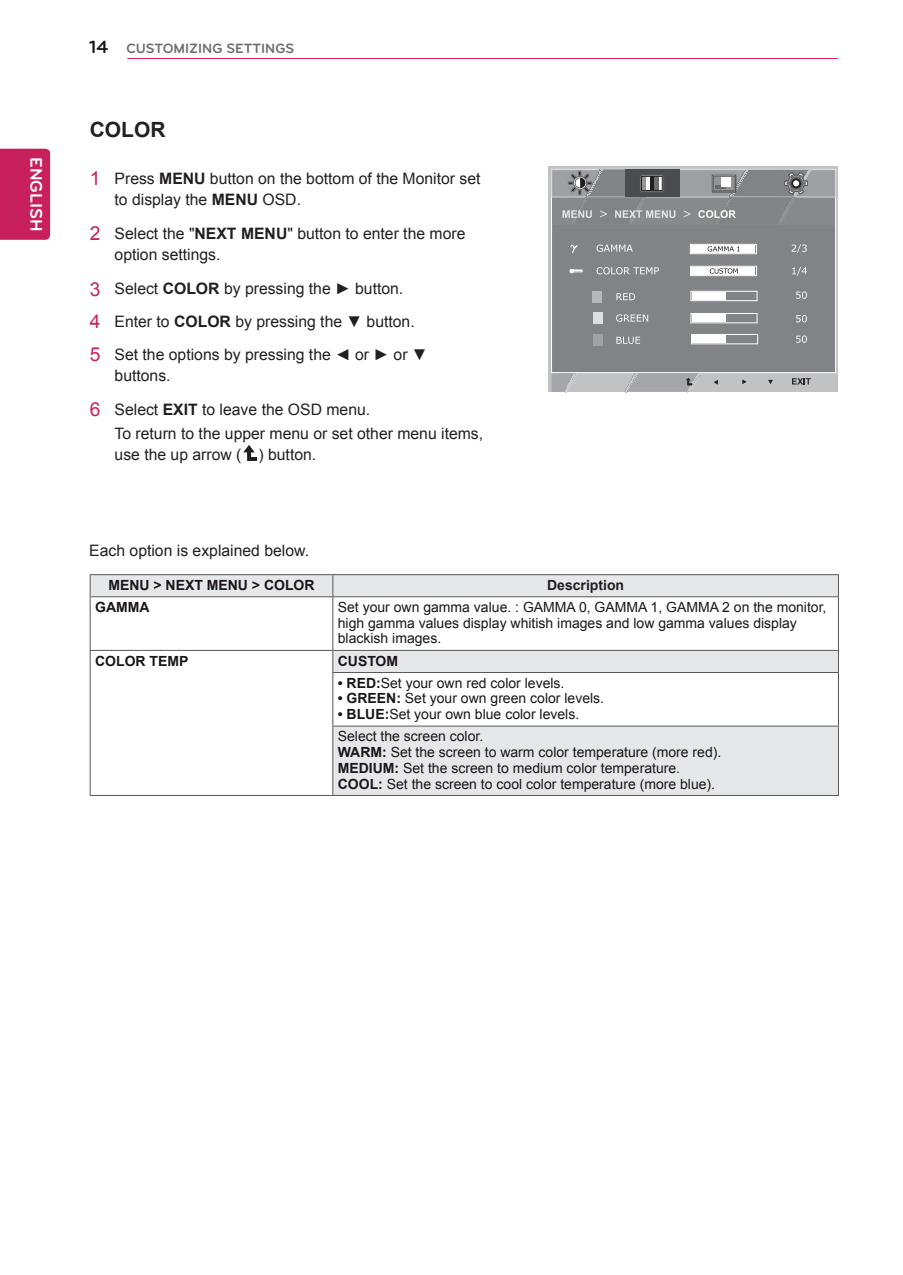
<style>
.page{position:relative;width:903px;height:1275px;background:#fff}
.page>*{position:absolute;margin:0;border:0;box-sizing:border-box;transform-origin:0 0}
.t1{font:700 21px "Arial";color:#231f20}
.t2{font:700 21px "Bryant LG";color:#fff}
.t3{font:700 18.38px "Bryant LG";color:#1a161a}
.t4{font:700 17.5px "Bryant LG";color:#fff}
.t5{font:15.75px/21px "Arial";color:#231f20}
.t6{font:14px/15.8px "Arial";color:#1a161a}
.t7{font:700 14px "Arial";color:#1a161a}
.t8{font:700 14px "Bryant LG";color:#6c6d70}
.t9{font:700 14px "Arial";color:#231f20}
.s1{font-size:19.25px;color:#c8205d}
.s2{font-weight:700}
</style>
<div class="page">
<hr style="left:127px;top:58px;width:711px;height:1px;background:#c8205d">
<div style="left:0;top:149px;width:50px;height:91px;background:#c8205d"></div>
<svg style="left:243px;top:445px;width:14px;height:16px"></svg>
<svg style="left:91px;top:575px;width:747px;height:220px"></svg>
<hr style="left:90px;top:574px;width:243px;height:1px;background:#57585a">
<svg style="left:90px;top:575px;width:1px;height:21px"></svg>
<hr style="left:333px;top:596px;width:506px;height:1px;background:#57585a">
<hr style="left:838px;top:597px;width:1px;height:53px;background:#57585a">
<hr style="left:838px;top:673px;width:1px;height:53px;background:#57585a">
<hr style="left:333px;top:574px;width:506px;height:1px;background:#57585a">
<svg style="left:332px;top:575px;width:1px;height:21px"></svg>
<svg style="left:838px;top:575px;width:1px;height:21px"></svg>
<hr style="left:90px;top:650px;width:243px;height:1px;background:#57585a">
<hr style="left:90px;top:596px;width:243px;height:1px;background:#57585a">
<hr style="left:90px;top:597px;width:1px;height:53px;background:#57585a">
<hr style="left:332px;top:597px;width:1px;height:53px;background:#57585a">
<svg style="left:90px;top:651px;width:1px;height:21px"></svg>
<hr style="left:90px;top:672px;width:1px;height:54px;background:#57585a">
<hr style="left:332px;top:673px;width:1px;height:53px;background:#57585a">
<hr style="left:90px;top:726px;width:1px;height:69px;background:#57585a">
<hr style="left:90px;top:795px;width:243px;height:1px;background:#57585a">
<hr style="left:333px;top:650px;width:506px;height:1px;background:#57585a">
<svg style="left:332px;top:651px;width:1px;height:21px"></svg>
<svg style="left:838px;top:651px;width:1px;height:21px"></svg>
<hr style="left:332px;top:672px;width:507px;height:1px;background:#57585a">
<hr style="left:332px;top:726px;width:507px;height:1px;background:#57585a">
<hr style="left:332px;top:726px;width:1px;height:69px;background:#57585a">
<hr style="left:838px;top:726px;width:1px;height:69px;background:#57585a">
<hr style="left:333px;top:795px;width:506px;height:1px;background:#57585a">
<div style="left:549px;top:167px;width:289px;height:225px;background:#c1c2c4"></div>
<div style="left:551px;top:169px;width:285px;height:204px;background:#818386;border:1px solid #fff"></div>
<div style="left:551px;top:169px;width:284px;height:28px;background:#9d9fa2;border:1px solid #d8d9db"></div>
<svg style="left:551px;top:373px;width:25px;height:20px"></svg>
<div style="left:552px;top:198px;width:283px;height:26px;background:#87898c"></div>
<svg style="left:624px;top:373px;width:77px;height:19px"></svg>
<svg style="left:713px;top:380px;width:5px;height:5px"></svg>
<svg style="left:742px;top:379px;width:5px;height:5px"></svg>
<svg style="left:768px;top:380px;width:5px;height:4px"></svg>
<svg style="left:792px;top:378px;width:19px;height:6px"></svg>
<div style="left:690px;top:244px;width:67px;height:10px;border:1px solid #fff"></div>
<div style="left:691px;top:245px;width:64px;height:8px;background:#fff"></div>
<div style="left:690px;top:266px;width:67px;height:10px;border:1px solid #fff"></div>
<div style="left:691px;top:267px;width:64px;height:8px;background:#fff"></div>
<svg style="left:791px;top:244px;width:16px;height:9px"></svg>
<svg style="left:796px;top:291px;width:11px;height:8px"></svg>
<svg style="left:796px;top:315px;width:11px;height:7px"></svg>
<svg style="left:796px;top:335px;width:11px;height:8px"></svg>
<svg style="left:570px;top:244px;width:8px;height:9px"></svg>
<svg style="left:570px;top:269px;width:12px;height:4px"></svg>
<svg style="left:596px;top:267px;width:63px;height:7px"></svg>
<svg style="left:596px;top:245px;width:37px;height:7px"></svg>
<svg style="left:708px;top:246px;width:32px;height:5px"></svg>
<svg style="left:710px;top:268px;width:28px;height:6px"></svg>
<div style="left:593px;top:291px;width:9px;height:12px;background:#b7b8bb"></div>
<svg style="left:616px;top:293px;width:19px;height:7px"></svg>
<div style="left:593px;top:313px;width:9px;height:11px;background:#dddee0"></div>
<svg style="left:616px;top:314px;width:32px;height:8px"></svg>
<svg style="left:616px;top:337px;width:24px;height:7px"></svg>
<div style="left:691px;top:291px;width:66px;height:10px;border:1px solid #fff"></div>
<div style="left:692px;top:292px;width:33px;height:8px;background:#fff"></div>
<div style="left:691px;top:313px;width:66px;height:10px;border:1px solid #fff"></div>
<div style="left:692px;top:315px;width:33px;height:7px;background:#fff"></div>
<div style="left:691px;top:334px;width:67px;height:10px;border:1px solid #fff"></div>
<div style="left:693px;top:336px;width:33px;height:7px;background:#fff"></div>
<div style="left:625px;top:170px;width:55px;height:27px;background:#4b4c4d"></div>
<div style="left:593px;top:334px;width:9px;height:12px;background:#a0a2a5"></div>
<svg style="left:792px;top:267px;width:15px;height:9px"></svg>
<svg style="left:684px;top:211px;width:6px;height:6px"></svg>
<svg style="left:562px;top:169px;width:113px;height:49px"></svg>
<svg style="left:698px;top:170px;width:114px;height:55px"></svg>
<svg style="left:712px;top:175px;width:24px;height:17px"></svg>
<div style="left:713px;top:176px;width:21px;height:15px;background:#939598;border:1px solid #69696c"></div>
<hr style="left:715px;top:185px;width:11px;height:4px;background:#69696c">
<div style="left:721px;top:177px;width:9px;height:10px;background:#fff"></div>
<p class="t4" style="left:47px;top:157px;width:76px;rotate:90deg">ENGLISH</p>
<h1 class="t2" style="left:48px;top:173px;width:44px;rotate:90deg">ENG</h1>
<h2 class="t3" style="left:89px;top:36px;width:20px">14</h2>
<p class="t8" style="left:126px;top:40px;width:169px">CUSTOMIZING SETTINGS</p>
<h1 class="t1" style="left:90px;top:116px;width:77px">COLOR</h1>
<p class="t5" style="left:115px;top:168px;width:367px;text-indent:-25px"><span class="s1">1</span> Press <span class="s2">MENU</span> button on the bottom of the Monitor set to display the <span class="s2">MENU</span> OSD.</p>
<p class="t5" style="left:115px;top:223px;width:352px;text-indent:-25px"><span class="s1">2</span> Select the "<span class="s2">NEXT MENU</span>" button to enter the more option settings.</p>
<p class="t5" style="left:90px;top:273px;width:339px;line-height:32.7px"><span class="s1">3</span> Select <span class="s2">COLOR</span> by pressing the ► button.<br><span class="s1">4</span> Enter to <span class="s2">COLOR</span> by pressing the ▼ button.<br><span class="s1">5</span> Set the options by pressing the ◄ or ► or ▼</p>
<p class="t5" style="left:90px;top:358px;width:282px;line-height:34.5px;text-indent:25px">buttons.<br><span class="s1">6</span> Select <span class="s2">EXIT</span> to leave the OSD menu.</p>
<p class="t5" style="left:115px;top:423px;width:370px">To return to the upper menu or set other menu items, use the up arrow ( ) button.</p>
<p class="t5" style="left:89px;top:540px;width:221px">Each option is explained below.</p>
<p class="t7" style="left:108px;top:576px;width:208px">MENU &gt; NEXT MENU &gt; COLOR</p>
<p class="t9" style="left:547px;top:576px;width:79px">Description</p>
<p class="t7" style="left:95px;top:598px;width:56px">GAMMA</p>
<p class="t6" style="left:338px;top:599px;width:490px">Set your own gamma value. : GAMMA 0, GAMMA 1, GAMMA 2 on the monitor, high gamma values display whitish images and low gamma values display blackish images.</p>
<p class="t7" style="left:95px;top:651px;width:95px">COLOR TEMP</p>
<p class="t7" style="left:338px;top:651px;width:62px">CUSTOM</p>
<p class="t6" style="left:338px;top:675px;width:228px"><span class="s2">• RED:</span>Set your own red color levels.</p>
<p class="t6" style="left:338px;top:691px;width:268px"><span class="s2">• GREEN:</span> Set your own green color levels.</p>
<p class="t6" style="left:338px;top:703px;width:243px;line-height:22.1px"><span class="s2">• BLUE:</span>Set your own blue color levels.<br>Select the screen color.</p>
<p class="t6" style="left:338px;top:744px;width:385px"><span class="s2">WARM:</span> Set the screen to warm color temperature (more red).<br><span class="s2">MEDIUM:</span> Set the screen to medium color temperature.<br><span class="s2">COOL:</span> Set the screen to cool color temperature (more blue).</p>
</div>
